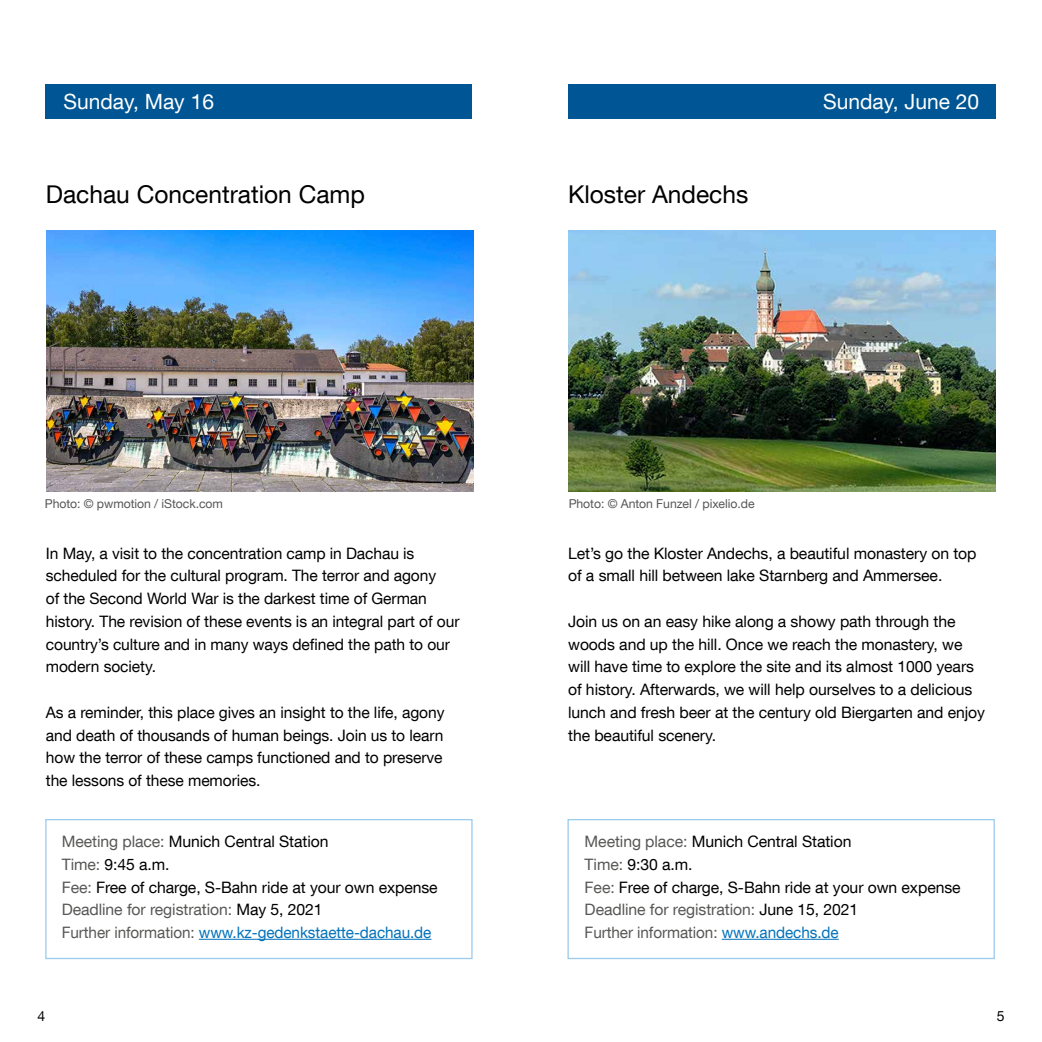
<style>
.page{position:relative;width:1042px;height:1042px;background:#fff}
.page>*{position:absolute;margin:0;border:0;box-sizing:border-box;transform-origin:0 0}
.t1{font:24.5px "TUM Neue Helvetica";color:#000}
.t2{font:21px "TUM Neue Helvetica";color:#fff}
.t3{font:15.75px/22.8px "TUM Neue Helvetica";letter-spacing:-.005em;color:#000}
.t4{font:14px "TUM Neue Helvetica";color:#000}
.t5{font:12.25px "TUM Neue Helvetica";letter-spacing:-.005em;color:#575756}
.s1{color:#575756}
.s2{color:#0072bb}
</style>
<div class="page">
<div style="left:45px;top:819px;width:427px;height:140px;border:1px solid #9dcbee"></div>
<div style="left:45px;top:84px;width:427px;height:35px;background:#005694"></div>
<div style="left:569px;top:84px;width:426px;height:35px;background:#005694"></div>
<div style="left:567px;top:819px;width:428px;height:140px;border:1px solid #9dcbee"></div>
<hr style="left:722px;top:939px;width:117px;height:1px;background:#0072bb">
<img style="left:47px;top:230px;width:427px;height:262px">
<hr style="left:199px;top:939px;width:232px;height:1px;background:#0072bb">
<img style="left:568px;top:230px;width:427px;height:262px">
<h2 class="t2" style="left:63px;top:88px;width:152px">Sunday, May 16</h2>
<h1 class="t1" style="left:46px;top:179px;width:321px">Dachau Concentration Camp</h1>
<h1 class="t1" style="left:568px;top:179px;width:182px">Kloster Andechs</h1>
<h2 class="t2" style="left:823px;top:88px;width:158px">Sunday, June 20</h2>
<p class="t5" style="left:45px;top:496px;width:180px">Photo: © pwmotion / iStock.com</p>
<p class="t5" style="left:569px;top:496px;width:187px">Photo: © Anton Funzel / pixelio.de</p>
<p class="t3" style="left:46px;top:541px;width:415px">In May, a visit to the concentration camp in Dachau is scheduled for the cultural program. The terror and agony<br>of the Second World War is the darkest time of German history. The revision of these events is an integral part of our country’s culture and in many ways defined the path to our modern society.</p>
<p class="t3" style="left:46px;top:700px;width:400px">As a reminder, this place gives an insight to the life, agony and death of thousands of human beings. Join us to learn how the terror of these camps functioned and to preserve the lessons of these memories.</p>
<p class="t3" style="left:62px;top:830px;width:377px"><span class="s1">Meeting place:</span> Munich Central Station<br><span class="s1">Time:</span> 9:45 a.m.<br><span class="s1">Fee:</span> Free of charge, S-Bahn ride at your own expense <span class="s1">Deadline for registration:</span> May 5, 2021<br><span class="s1">Further information:</span> <span class="s2">www.kz-gedenkstaette-dachau.de</span></p>
<p class="t3" style="left:568px;top:541px;width:410px">Let’s go the Kloster Andechs, a beautiful monastery on top of a small hill between lake Starnberg and Ammersee.</p>
<p class="t3" style="left:568px;top:609px;width:418px">Join us on an easy hike along a showy path through the woods and up the hill. Once we reach the monastery, we will have time to explore the site and its almost 1000 years of history. Afterwards, we will help ourselves to a delicious lunch and fresh beer at the century old Biergarten and enjoy the beautiful scenery.</p>
<p class="t3" style="left:585px;top:830px;width:377px"><span class="s1">Meeting place:</span> Munich Central Station<br><span class="s1">Time:</span> 9:30 a.m.<br><span class="s1">Fee:</span> Free of charge, S-Bahn ride at your own expense <span class="s1">Deadline for registration:</span> June 15, 2021<br><span class="s1">Further information:</span> <span class="s2">www.andechs.de</span></p>
<p class="t4" style="left:37px;top:1007px;width:9px">4</p>
<p class="t4" style="left:997px;top:1007px;width:9px">5</p>
</div>
